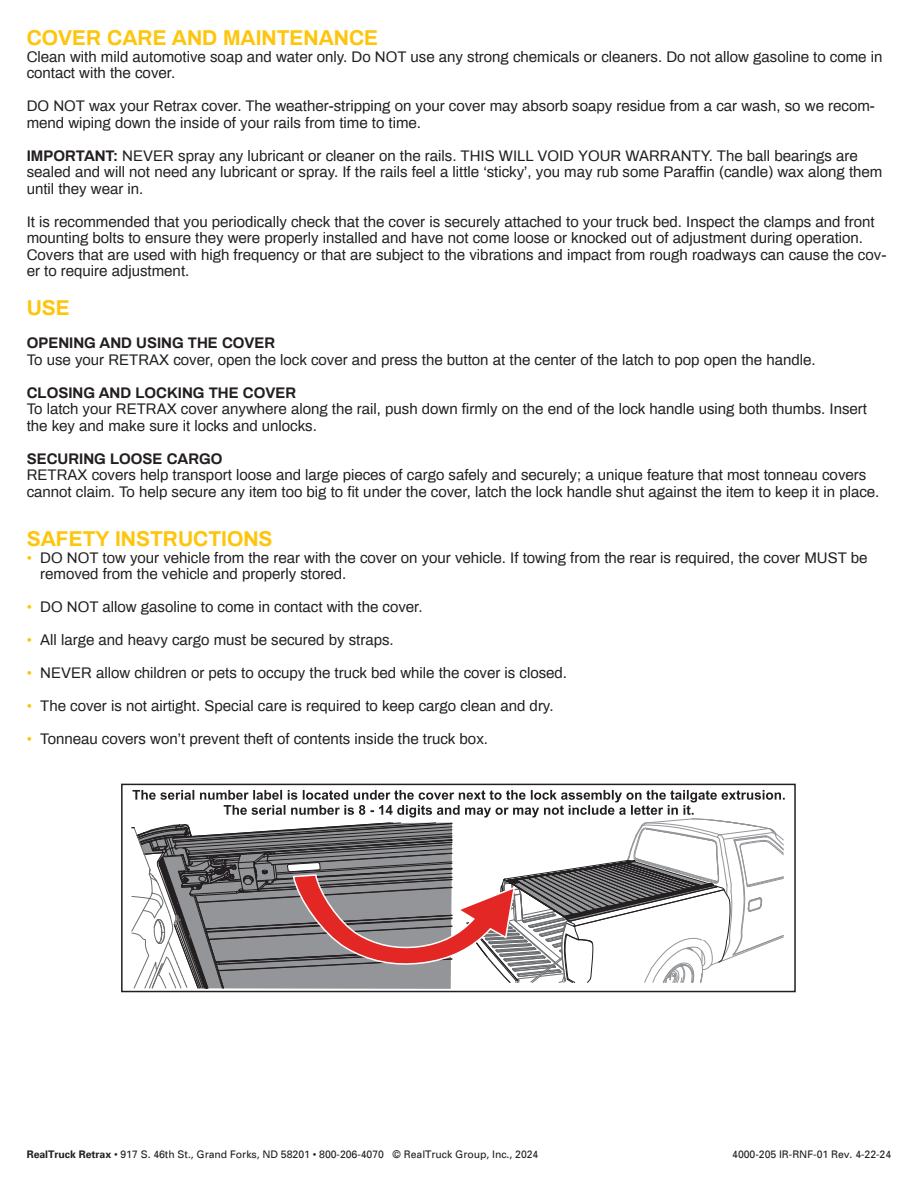
<style>
.page{position:relative;width:918px;height:1188px;background:#fff}
.page>*{position:absolute;margin:0;border:0;box-sizing:border-box;transform-origin:0 0}
.t1{font:700 21px "Archivo";color:#fec50d}
.t2{font:italic 16.5px "Calibri";color:#231f20}
.t3{font:15px/16.5px "Archivo";color:#231f20}
.t4{font:700 15px "Archivo";color:#231f20}
.t5{font:10.5px "Univers";letter-spacing:-.005em;color:#231f20}
.s1{font-weight:700}
.s2{color:#fec50d}
</style>
<div class="page">
<div style="left:121px;top:784px;width:675px;height:208px;border:2px solid #231f20"></div>
<svg style="left:131px;top:790px;width:654px;height:203px"></svg>
<h1 class="t1" style="left:27px;top:23px;width:353px">COVER CARE AND MAINTENANCE</h1>
<p class="t3" style="left:27px;top:48px;width:857px">Clean with mild automotive soap and water only. Do NOT use any strong chemicals or cleaners. Do not allow gasoline to come in contact with the cover.</p>
<p class="t3" style="left:27px;top:97px;width:850px">DO NOT wax your Retrax cover. The weather-stripping on your cover may absorb soapy residue from a car wash, so we recom&shy;mend wiping down the inside of your rails from time to time.</p>
<p class="t3" style="left:27px;top:147px;width:857px"><span class="s1">IMPORTANT:</span> NEVER spray any lubricant or cleaner on the rails. THIS WILL VOID YOUR WARRANTY. The ball bearings are sealed and will not need any lubricant or spray. If the rails feel a little ‘sticky’, you may rub some Paraffin (candle) wax along them until they wear in.</p>
<p class="t3" style="left:27px;top:213px;width:861px">It is recommended that you periodically check that the cover is securely attached to your truck bed. Inspect the clamps and front mounting bolts to ensure they were properly installed and have not come loose or knocked out of adjustment during operation.<br>Covers that are used with high frequency or that are subject to the vibrations and impact from rough roadways can cause the cov&shy;er to require adjustment.</p>
<h1 class="t1" style="left:27px;top:293px;width:45px">USE</h1>
<p class="t4" style="left:27px;top:332px;width:250px">OPENING AND USING THE COVER</p>
<p class="t3" style="left:27px;top:351px;width:790px">To use your RETRAX cover, open the lock cover and press the button at the center of the latch to pop open the handle.</p>
<p class="t4" style="left:27px;top:382px;width:271px">CLOSING AND LOCKING THE COVER</p>
<p class="t3" style="left:27px;top:400px;width:842px">To latch your RETRAX cover anywhere along the rail, push down firmly on the end of the lock handle using both thumbs. Insert the key and make sure it locks and unlocks.</p>
<p class="t4" style="left:27px;top:448px;width:197px">SECURING LOOSE CARGO</p>
<p class="t3" style="left:27px;top:466px;width:854px">RETRAX covers help transport loose and large pieces of cargo safely and securely; a unique feature that most tonneau covers cannot claim. To help secure any item too big to fit under the cover, latch the lock handle shut against the item to keep it in place.</p>
<h1 class="t1" style="left:27px;top:524px;width:247px">SAFETY INSTRUCTIONS</h1>
<p class="t3" style="left:40px;top:549px;width:829px;text-indent:-14px"><span class="s2">•</span> DO NOT tow your vehicle from the rear with the cover on your vehicle. If towing from the rear is required, the cover MUST be removed from the vehicle and properly stored.</p>
<p class="t3" style="left:27px;top:598px;width:397px"><span class="s2">•</span> DO NOT allow gasoline to come in contact with the cover.</p>
<p class="t3" style="left:27px;top:631px;width:368px"><span class="s2">•</span> All large and heavy cargo must be secured by straps.</p>
<p class="t3" style="left:27px;top:664px;width:542px"><span class="s2">•</span> NEVER allow children or pets to occupy the truck bed while the cover is closed.</p>
<p class="t3" style="left:27px;top:697px;width:528px"><span class="s2">•</span> The cover is not airtight. Special care is required to keep cargo clean and dry.</p>
<p class="t3" style="left:27px;top:730px;width:463px"><span class="s2">•</span> Tonneau covers won’t prevent theft of contents inside the truck box.</p>
<p class="t2" style="left:61px;top:45px;width:457px">Helpful Hints For Keeping Your Cover Looking And Working Like New</p>
<p class="t5" style="left:27px;top:1149px;width:513px"><span class="s1">RealTruck Retrax</span> • 917 S. 46th St., Grand Forks, ND 58201 • 800-206-4070 © RealTruck Group, Inc., 2024</p>
<p class="t5" style="left:732px;top:1150px;width:160px">4000-205 IR-RNF-01 Rev. 4-22-24</p>
</div>
